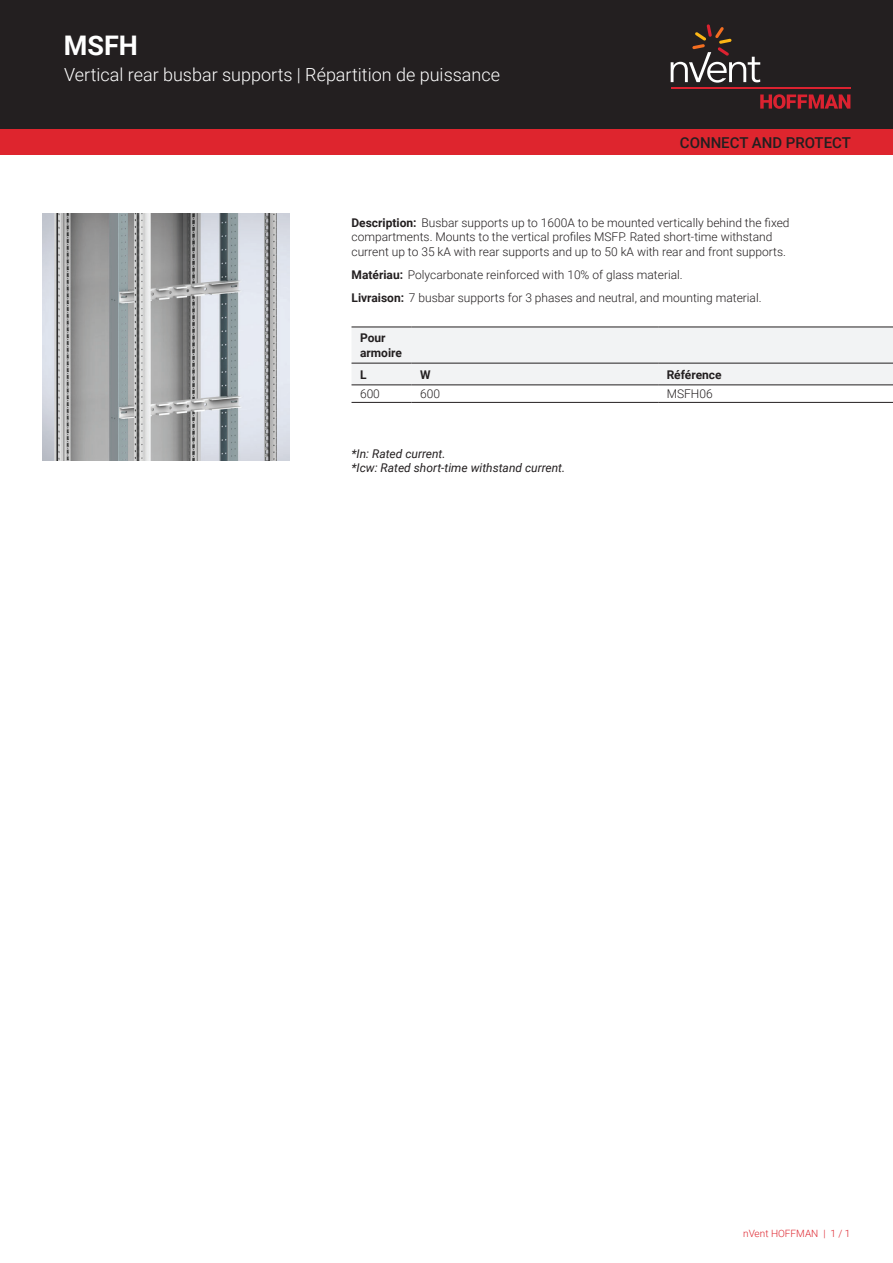
<style>
.page{position:relative;width:893px;height:1263px;background:#fff}
.page>*{position:absolute;margin:0;border:0;box-sizing:border-box;transform-origin:0 0}
.t1{font:700 27px "Roboto";color:#fff}
.t2{font:300 18px "Roboto";color:#fff}
.t3{font:500 15px "Roboto";color:#231f20}
.t4{font:300 12px/14.4px "Roboto";color:#231f20}
.t5{font:italic 12px/14.4px "Roboto";color:#231f20}
.t6{font:700 12px/14.4px "Roboto";color:#231f20}
.t7{font:300 10.05px "Roboto";color:#de252e}
.s1{font-weight:700}
</style>
<div class="page">
<div style="left:0;top:0;width:893px;height:129px;background:#231f20"></div>
<svg style="left:760px;top:94px;width:90px;height:15px"></svg>
<hr style="left:671px;top:88px;width:179px;height:1px;background:#db2230">
<svg style="left:671px;top:24px;width:89px;height:59px"></svg>
<div style="left:0;top:129px;width:893px;height:26px;background:#de252e"></div>
<div style="left:351px;top:328px;width:542px;height:57px;background:#f2f3f4"></div>
<hr style="left:351px;top:327px;width:60px;height:1px;background:#231f20">
<hr style="left:411px;top:327px;width:247px;height:1px;background:#231f20">
<hr style="left:658px;top:327px;width:235px;height:1px;background:#231f20">
<hr style="left:351px;top:402px;width:60px;height:1px;background:#231f20">
<hr style="left:411px;top:402px;width:247px;height:1px;background:#231f20">
<hr style="left:658px;top:402px;width:235px;height:1px;background:#231f20">
<hr style="left:351px;top:363px;width:60px;height:1px;background:#231f20">
<hr style="left:411px;top:363px;width:247px;height:1px;background:#231f20">
<hr style="left:658px;top:363px;width:235px;height:1px;background:#231f20">
<hr style="left:351px;top:385px;width:60px;height:1px;background:#231f20">
<hr style="left:411px;top:385px;width:247px;height:1px;background:#231f20">
<hr style="left:658px;top:385px;width:235px;height:1px;background:#231f20">
<img style="left:43px;top:213px;width:246px;height:247px">
<h1 class="t1" style="left:64px;top:27px;width:76px">MSFH</h1>
<h2 class="t2" style="left:64px;top:62px;width:437px">Vertical rear busbar supports | Répartition de puissance</h2>
<p class="t3" style="left:680px;top:132px;width:173px">CONNECT AND PROTECT</p>
<p class="t4" style="left:351px;top:215px;width:440px"><span class="s1">Description:</span> Busbar supports up to 1600A to be mounted vertically behind the fixed compartments. Mounts to the vertical profiles MSFP. Rated short-time withstand current up to 35 kA with rear supports and up to 50 kA with rear and front supports.</p>
<p class="t4" style="left:351px;top:262px;width:412px;line-height:23px"><span class="s1">Matériau:</span> Polycarbonate reinforced with 10% of glass material.<br><span class="s1">Livraison:</span> 7 busbar supports for 3 phases and neutral, and mounting material.</p>
<p class="t6" style="left:360px;top:330px;width:43px">Pour armoire</p>
<p class="t6" style="left:360px;top:367px;width:8px">L</p>
<p class="t6" style="left:420px;top:367px;width:12px">W</p>
<p class="t6" style="left:667px;top:367px;width:57px">Référence</p>
<p class="t4" style="left:360px;top:386px;width:21px">600</p>
<p class="t4" style="left:420px;top:386px;width:21px">600</p>
<p class="t4" style="left:667px;top:386px;width:48px">MSFH06</p>
<p class="t5" style="left:351px;top:446px;width:215px">*In: Rated current.<br>*Icw: Rated short-time withstand current.</p>
<p class="t7" style="left:743px;top:1226px;width:109px">nVent HOFFMAN | 1 / 1</p>
</div>
